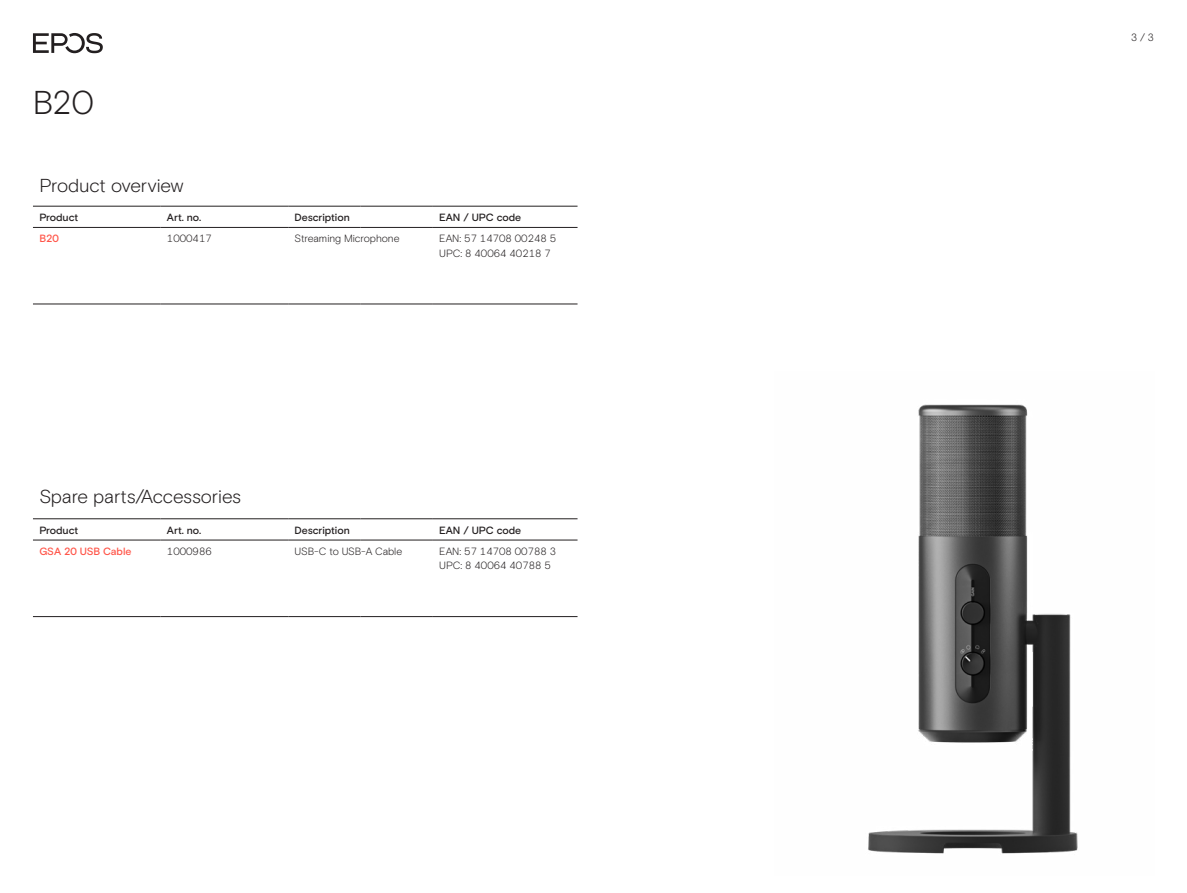
<style>
.page{position:relative;width:1187px;height:893px;background:#fff}
.page>*{position:absolute;margin:0;border:0;box-sizing:border-box;transform-origin:0 0}
.t1{font:300 33px "EPOS Basis";color:#231f20}
.t2{font:300 18.75px "EPOS Basis";letter-spacing:-.01em;color:#231f20}
.t3{font:300 10.5px/14.7px "EPOS Basis";color:#231f20}
.t4{font:500 10.5px "EPOS Basis";letter-spacing:-.005em;color:#231f20}
.t5{font:500 10.5px "EPOS Basis";color:#ff5549}
</style>
<div class="page">
<img style="left:868px;top:404px;width:210px;height:450px">
<hr style="left:433px;top:227px;width:144px;height:1px;background:#231f20">
<hr style="left:433px;top:304px;width:144px;height:1px;background:#231f20">
<hr style="left:433px;top:206px;width:144px;height:1px;background:#231f20">
<hr style="left:33px;top:206px;width:128px;height:1px;background:#231f20">
<hr style="left:161px;top:206px;width:127px;height:1px;background:#231f20">
<hr style="left:161px;top:227px;width:127px;height:1px;background:#231f20">
<hr style="left:161px;top:304px;width:127px;height:1px;background:#231f20">
<hr style="left:33px;top:227px;width:128px;height:1px;background:#231f20">
<hr style="left:33px;top:304px;width:128px;height:1px;background:#231f20">
<hr style="left:288px;top:206px;width:72px;height:1px;background:#231f20">
<hr style="left:360px;top:206px;width:73px;height:1px;background:#231f20">
<hr style="left:288px;top:227px;width:72px;height:1px;background:#231f20">
<hr style="left:360px;top:227px;width:73px;height:1px;background:#231f20">
<hr style="left:288px;top:304px;width:72px;height:1px;background:#231f20">
<hr style="left:360px;top:304px;width:73px;height:1px;background:#231f20">
<hr style="left:433px;top:540px;width:144px;height:1px;background:#231f20">
<hr style="left:433px;top:616px;width:144px;height:1px;background:#231f20">
<hr style="left:433px;top:518px;width:144px;height:1px;background:#231f20">
<hr style="left:33px;top:518px;width:128px;height:1px;background:#231f20">
<hr style="left:161px;top:518px;width:127px;height:1px;background:#231f20">
<hr style="left:161px;top:540px;width:127px;height:1px;background:#231f20">
<hr style="left:161px;top:616px;width:127px;height:1px;background:#231f20">
<hr style="left:33px;top:540px;width:128px;height:1px;background:#231f20">
<hr style="left:33px;top:616px;width:128px;height:1px;background:#231f20">
<hr style="left:288px;top:518px;width:72px;height:1px;background:#231f20">
<hr style="left:360px;top:518px;width:73px;height:1px;background:#231f20">
<hr style="left:288px;top:540px;width:72px;height:1px;background:#231f20">
<hr style="left:360px;top:540px;width:73px;height:1px;background:#231f20">
<hr style="left:288px;top:616px;width:72px;height:1px;background:#231f20">
<hr style="left:360px;top:616px;width:73px;height:1px;background:#231f20">
<svg style="left:33px;top:33px;width:70px;height:20px"></svg>
<h1 class="t1" style="left:33px;top:83px;width:63px">B20</h1>
<h2 class="t2" style="left:39px;top:174px;width:146px">Product overview</h2>
<p class="t4" style="left:39px;top:211px;width:40px">Product</p>
<p class="t4" style="left:167px;top:211px;width:36px">Art. no.</p>
<p class="t4" style="left:294px;top:211px;width:57px">Description</p>
<p class="t4" style="left:439px;top:211px;width:83px">EAN / UPC code</p>
<p class="t5" style="left:39px;top:232px;width:21px">B20</p>
<p class="t3" style="left:167px;top:231px;width:46px">1000417</p>
<p class="t3" style="left:294px;top:231px;width:106px">Streaming Microphone</p>
<p class="t3" style="left:439px;top:231px;width:118px">EAN: 57 14708 00248 5<br>UPC: 8 40064 40218 7</p>
<h2 class="t2" style="left:39px;top:485px;width:203px">Spare parts/Accessories</h2>
<p class="t4" style="left:39px;top:524px;width:40px">Product</p>
<p class="t4" style="left:167px;top:524px;width:36px">Art. no.</p>
<p class="t4" style="left:294px;top:524px;width:57px">Description</p>
<p class="t4" style="left:439px;top:524px;width:83px">EAN / UPC code</p>
<p class="t5" style="left:39px;top:545px;width:94px">GSA 20 USB Cable</p>
<p class="t3" style="left:167px;top:544px;width:46px">1000986</p>
<p class="t3" style="left:294px;top:544px;width:109px">USB-C to USB-A Cable</p>
<p class="t3" style="left:439px;top:544px;width:118px">EAN: 57 14708 00788 3<br>UPC: 8 40064 40788 5</p>
<p class="t3" style="left:1131px;top:30px;width:24px">3 / 3</p>
</div>
